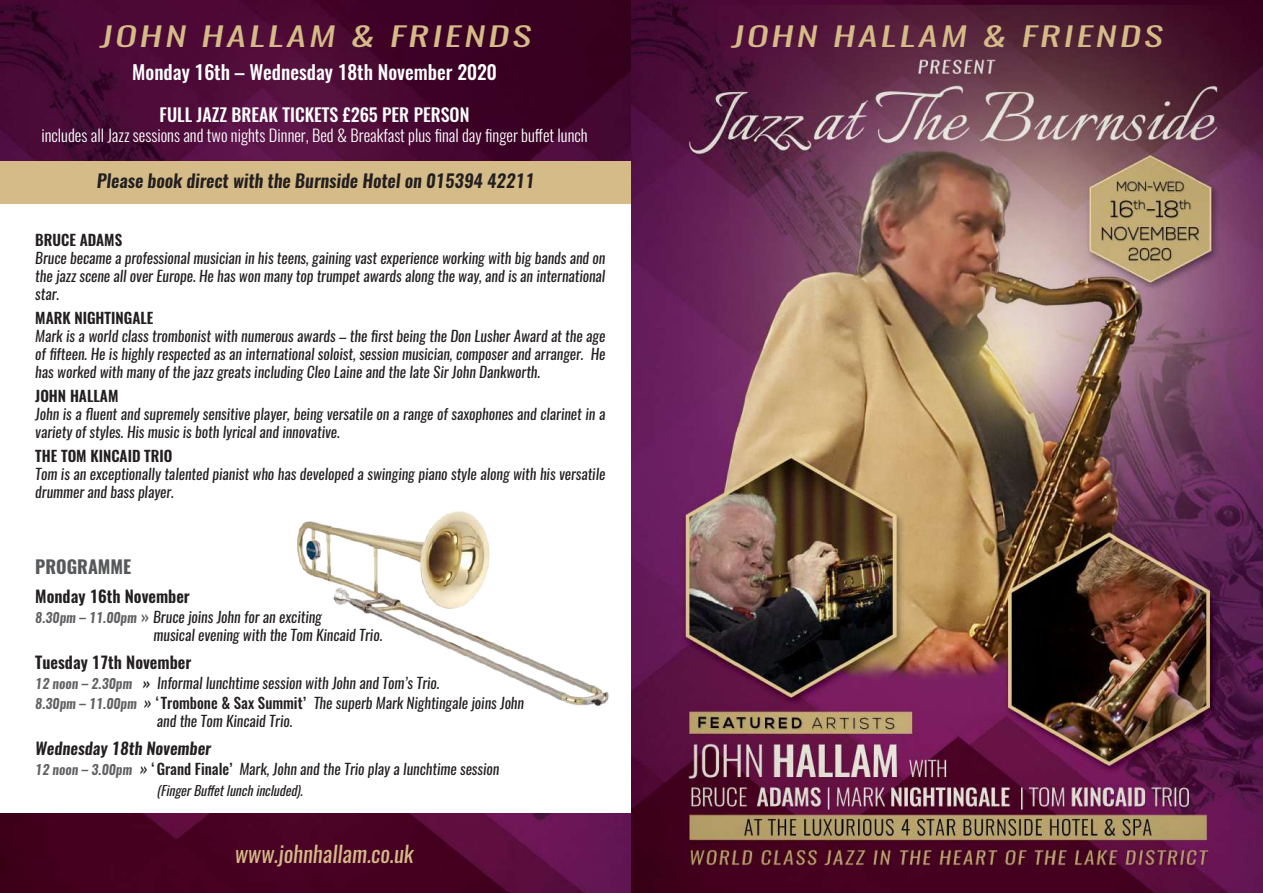
<style>
.page{position:relative;width:1263px;height:893px;background:#fff}
.page>*{position:absolute;margin:0;border:0;box-sizing:border-box;transform-origin:0 0}
.t1{font:italic 26.7px "Oswald";letter-spacing:.075em;color:#d5bb87;scale:1.5 1}
.t2{font:italic 22.5px "Oswald";color:#d5bb87}
.t3{font:500 19.5px "Oswald";color:#fff}
.t4{font:italic 600 18px "Oswald";color:#231f20}
.t5{font:500 18px "Oswald";color:#fff}
.t6{font:700 18px "Oswald";color:#57585a}
.t7{font:300 16.5px "Oswald";color:#fff}
.t8{font:600 16.5px "Oswald";color:#231f20}
.t9{font:italic 600 16.5px "Oswald";color:#231f20}
.t10{font:italic 15px/18px "Oswald";color:#231f20}
.t11{font:600 15px "Oswald";color:#231f20}
.t12{font:italic 13.5px "Oswald";color:#231f20}
.s1{font-weight:600;font-size:13.5px;color:#616164}
.s2{font-weight:500;font-style:normal;font-size:16.5px;color:#616164}
.s3{font-weight:600}
.s4{font-size:16.5px}
.s5{font-weight:500;font-style:normal}
</style>
<div class="page">
<div style="left:0;top:158px;width:630px;height:45px;background:#d5bb87"></div>
<img style="left:0;top:0;width:631px;height:160px">
<img style="left:0;top:813px;width:631px;height:80px">
<img style="left:631px;top:0;width:632px;height:893px">
<img style="left:297px;top:511px;width:312px;height:195px">
<h1 class="t1" style="left:100px;top:18px;width:289px">JOHN HALLAM &amp; FRIENDS</h1>
<h3 class="t3" style="left:132px;top:59px;width:366px">Monday 16th – Wednesday 18th November 2020</h3>
<p class="t5" style="left:160px;top:102px;width:311px">FULL JAZZ BREAK TICKETS £265 PER PERSON</p>
<p class="t7" style="left:41px;top:124px;width:548px">includes all Jazz sessions and two nights Dinner, Bed &amp; Breakfast plus final day finger buffet lunch</p>
<p class="t4" style="left:97px;top:168px;width:439px">Please book direct with the Burnside Hotel on 015394 42211</p>
<p class="t11" style="left:35px;top:229px;width:88px">BRUCE ADAMS</p>
<p class="t10" style="left:35px;top:249px;width:572px;text-align:justify">Bruce became a professional musician in his teens, gaining vast experience working with big bands and on the jazz scene all over Europe. He has won many top trumpet awards along the way, and is an international star.</p>
<p class="t11" style="left:35px;top:307px;width:120px">MARK NIGHTINGALE</p>
<p class="t10" style="left:35px;top:327px;width:572px;text-align:justify">Mark is a world class trombonist with numerous awards – the first being the Don Lusher Award at the age of fifteen. He is highly respected as an international soloist, session musician, composer and arranger. He has worked with many of the jazz greats including Cleo Laine and the late Sir John Dankworth.</p>
<p class="t11" style="left:35px;top:385px;width:85px">JOHN HALLAM</p>
<p class="t10" style="left:35px;top:405px;width:572px">John is a fluent and supremely sensitive player, being versatile on a range of saxophones and clarinet in a variety of styles. His music is both lyrical and innovative.</p>
<p class="t11" style="left:35px;top:445px;width:139px">THE TOM KINCAID TRIO</p>
<p class="t10" style="left:35px;top:465px;width:572px">Tom is an exceptionally talented pianist who has developed a swinging piano style along with his versatile drummer and bass player.</p>
<p class="t6" style="left:35px;top:555px;width:98px">PROGRAMME</p>
<p class="t8" style="left:35px;top:585px;width:156px">Monday 16th November</p>
<p class="t10" style="left:153px;top:608px;width:230px;text-indent:-118px"><span class="s1">8.30pm – 11.00pm</span> <span class="s2">»</span> Bruce joins John for an exciting<br>musical evening with the Tom Kincaid Trio.</p>
<p class="t8" style="left:35px;top:651px;width:158px">Tuesday 17th November</p>
<p class="t10" style="left:35px;top:673px;width:490px;line-height:19.8px"><span class="s1">12 noon – 2.30pm</span> <span class="s3">»</span> Informal lunchtime session with John and Tom’s Trio.<br><span class="s1">8.30pm – 11.00pm</span> <span class="s4">»</span> <span class="s5">‘Trombone &amp; Sax Summit’</span> The superb Mark Nightingale joins John</p>
<p class="t10" style="left:157px;top:712px;width:137px">and the Tom Kincaid Trio.</p>
<p class="t9" style="left:35px;top:737px;width:177px">Wednesday 18th November</p>
<p class="t10" style="left:35px;top:760px;width:466px"><span class="s1">12 noon – 3.00pm</span> <span class="s4">»</span> <span class="s5">‘Grand Finale’</span> Mark, John and the Trio play a lunchtime session</p>
<p class="t12" style="left:157px;top:781px;width:149px">(Finger Buffet lunch included).</p>
<h2 class="t2" style="left:235px;top:838px;width:180px">www.johnhallam.co.uk</h2>
<h1 class="t1" style="left:732px;top:18px;width:289px">JOHN HALLAM &amp; FRIENDS</h1>
</div>
